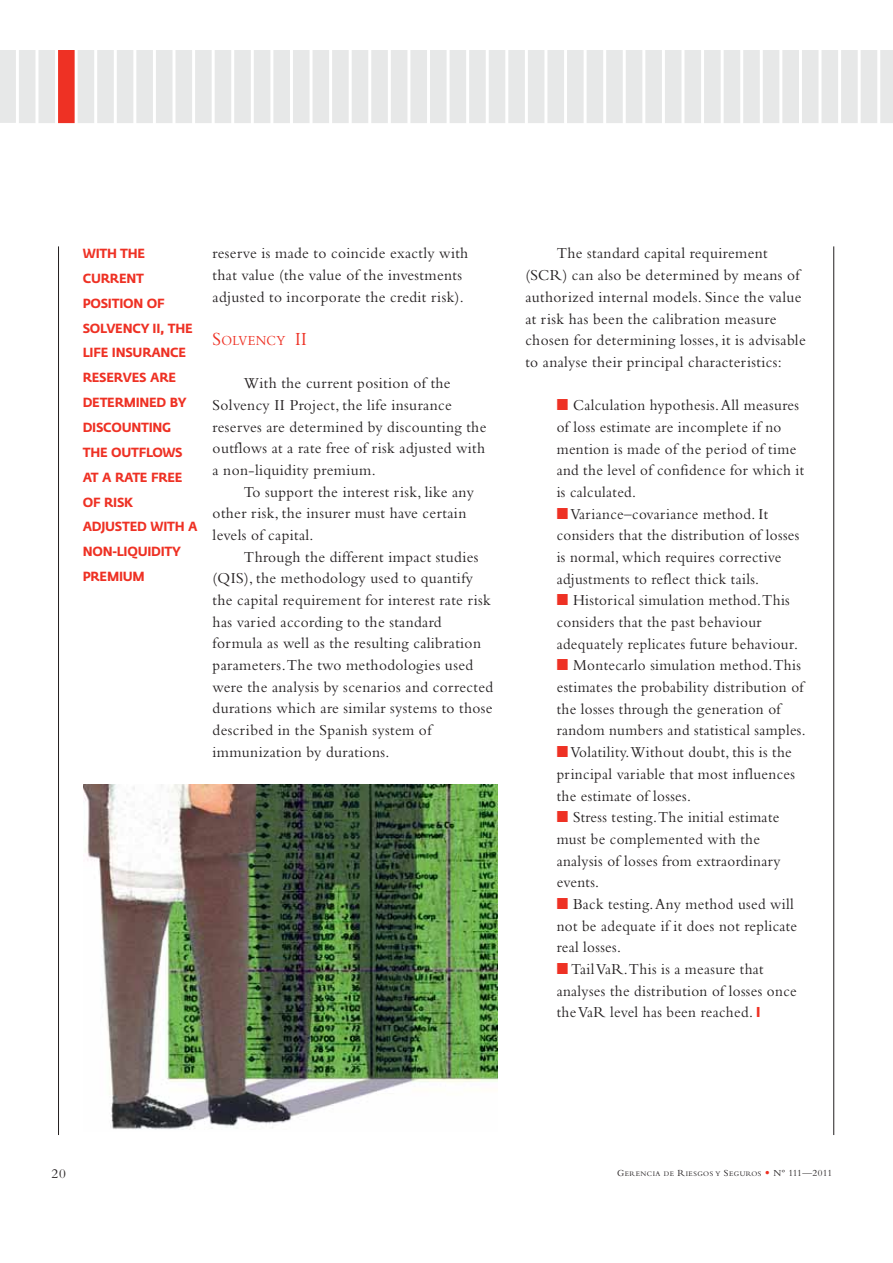
<style>
.page{position:relative;width:893px;height:1263px;background:#fff}
.page>*{position:absolute;margin:0;border:0;box-sizing:border-box;transform-origin:0 0}
.t1{font:15.9px/21.8px "Bembo";letter-spacing:.025em;color:#231f20}
.t2{font:15.9px/21.8px "Bembo";letter-spacing:.025em;color:#231f20;scale:.95 1}
.t3{font:14.55px "Bembo";letter-spacing:.02em;color:#ee3124;scale:.9 1}
.t4{font:13.8px "Bembo";color:#231f20}
.t5{font:700 13.05px/24.9px "Fedra Sans";letter-spacing:-.02em;color:#ee3124;scale:.95 1}
.t6{font:7.2px "Bembo";letter-spacing:.065em;color:#231f20}
.s1{font-size:19.35px}
.s2{color:#ee3124}
.s3{font-size:9.6px}
.s4{font-family:"Goudy";font-size:9.6px;color:#ee3124}
</style>
<div class="page">
<div style="left:19px;top:50px;width:16px;height:73px;background:#e7e8e8"></div>
<div style="left:38px;top:50px;width:17px;height:73px;background:#e7e8e8"></div>
<div style="left:58px;top:50px;width:17px;height:73px;background:#ee3124"></div>
<div style="left:78px;top:50px;width:16px;height:73px;background:#e7e8e8"></div>
<div style="left:97px;top:50px;width:17px;height:73px;background:#e7e8e8"></div>
<div style="left:117px;top:50px;width:16px;height:73px;background:#e7e8e8"></div>
<div style="left:136px;top:50px;width:17px;height:73px;background:#e7e8e8"></div>
<div style="left:156px;top:50px;width:16px;height:73px;background:#e7e8e8"></div>
<div style="left:175px;top:50px;width:17px;height:73px;background:#e7e8e8"></div>
<div style="left:195px;top:50px;width:17px;height:73px;background:#e7e8e8"></div>
<div style="left:215px;top:50px;width:16px;height:73px;background:#e7e8e8"></div>
<div style="left:234px;top:50px;width:17px;height:73px;background:#e7e8e8"></div>
<div style="left:254px;top:50px;width:16px;height:73px;background:#e7e8e8"></div>
<div style="left:273px;top:50px;width:17px;height:73px;background:#e7e8e8"></div>
<div style="left:293px;top:50px;width:16px;height:73px;background:#e7e8e8"></div>
<div style="left:312px;top:50px;width:17px;height:73px;background:#e7e8e8"></div>
<div style="left:332px;top:50px;width:17px;height:73px;background:#e7e8e8"></div>
<div style="left:352px;top:50px;width:16px;height:73px;background:#e7e8e8"></div>
<div style="left:371px;top:50px;width:17px;height:73px;background:#e7e8e8"></div>
<div style="left:391px;top:50px;width:16px;height:73px;background:#e7e8e8"></div>
<div style="left:410px;top:50px;width:17px;height:73px;background:#e7e8e8"></div>
<div style="left:430px;top:50px;width:17px;height:73px;background:#e7e8e8"></div>
<div style="left:450px;top:50px;width:16px;height:73px;background:#e7e8e8"></div>
<div style="left:469px;top:50px;width:17px;height:73px;background:#e7e8e8"></div>
<div style="left:489px;top:50px;width:16px;height:73px;background:#e7e8e8"></div>
<div style="left:508px;top:50px;width:17px;height:73px;background:#e7e8e8"></div>
<div style="left:528px;top:50px;width:16px;height:73px;background:#e7e8e8"></div>
<div style="left:547px;top:50px;width:17px;height:73px;background:#e7e8e8"></div>
<div style="left:567px;top:50px;width:17px;height:73px;background:#e7e8e8"></div>
<div style="left:587px;top:50px;width:16px;height:73px;background:#e7e8e8"></div>
<div style="left:606px;top:50px;width:17px;height:73px;background:#e7e8e8"></div>
<div style="left:626px;top:50px;width:16px;height:73px;background:#e7e8e8"></div>
<div style="left:645px;top:50px;width:17px;height:73px;background:#e7e8e8"></div>
<div style="left:665px;top:50px;width:16px;height:73px;background:#e7e8e8"></div>
<div style="left:684px;top:50px;width:17px;height:73px;background:#e7e8e8"></div>
<div style="left:704px;top:50px;width:17px;height:73px;background:#e7e8e8"></div>
<div style="left:724px;top:50px;width:16px;height:73px;background:#e7e8e8"></div>
<div style="left:743px;top:50px;width:17px;height:73px;background:#e7e8e8"></div>
<div style="left:763px;top:50px;width:16px;height:73px;background:#e7e8e8"></div>
<div style="left:782px;top:50px;width:17px;height:73px;background:#e7e8e8"></div>
<div style="left:802px;top:50px;width:16px;height:73px;background:#e7e8e8"></div>
<div style="left:821px;top:50px;width:17px;height:73px;background:#e7e8e8"></div>
<div style="left:841px;top:50px;width:17px;height:73px;background:#e7e8e8"></div>
<div style="left:880px;top:50px;width:13px;height:73px;background:#e7e8e8"></div>
<div style="left:861px;top:50px;width:16px;height:73px;background:#e7e8e8"></div>
<div style="left:0;top:50px;width:16px;height:73px;background:#e7e8e8"></div>
<hr style="left:58px;top:246px;width:1px;height:889px;background:#231f20">
<hr style="left:833px;top:246px;width:1px;height:889px;background:#231f20">
<img style="left:84px;top:785px;width:413px;height:345px">
<p class="t5" style="left:83px;top:242px;width:122px">WITH THE<br>CURRENT<br>POSITION OF<br>SOLVENCY II, THE<br>LIFE INSURANCE<br>RESERVES ARE<br>DETERMINED BY<br>DISCOUNTING<br>THE OUTFLOWS<br>AT A RATE FREE<br>OF RISK<br>ADJUSTED WITH A<br>NON-LIQUIDITY<br>PREMIUM</p>
<p class="t1" style="left:213px;top:244px;width:257px">reserve is made to coincide exactly with that value (the value of the investments adjusted to incorporate the credit risk).</p>
<p class="t3" style="left:213px;top:335px;width:106px"><span class="s1">S</span>OLVENCY <span class="s1">II</span></p>
<p class="t1" style="left:213px;top:374px;width:275px;text-indent:31px">With the current position of the Solvency II Project, the life insurance reserves are determined by discounting the outflows at a rate free of risk adjusted with a non-liquidity premium.</p>
<p class="t1" style="left:213px;top:482px;width:263px;text-indent:31px">To support the interest risk, like any other risk, the insurer must have certain levels of capital.</p>
<p class="t1" style="left:213px;top:547px;width:282px;text-indent:31px">Through the different impact studies (QIS), the methodology used to quantify the capital requirement for interest rate risk has varied according to the standard formula as well as the resulting calibration parameters.The two methodologies used were the analysis by scenarios and corrected durations which are similar systems to those described in the Spanish system of immunization by durations.</p>
<p class="t1" style="left:525px;top:244px;width:282px;text-indent:31px">The standard capital requirement (SCR) can also be determined by means of authorized internal models. Since the value at risk has been the calibration measure chosen for determining losses, it is advisable to analyse their principal characteristics:</p>
<p class="t2" style="left:557px;top:396px;width:262px"><span class="s2">■</span> Calculation hypothesis.All measures of loss estimate are incomplete if no mention is made of the period of time and the level of confidence for which it is calculated.</p>
<p class="t2" style="left:557px;top:504px;width:257px"><span class="s2">■</span>Variance–covariance method. It considers that the distribution of losses is normal, which requires corrective adjustments to reflect thick tails.</p>
<p class="t2" style="left:557px;top:591px;width:255px"><span class="s2">■</span> Historical simulation method.This considers that the past behaviour adequately replicates future behaviour.</p>
<p class="t2" style="left:557px;top:656px;width:264px"><span class="s2">■</span> Montecarlo simulation method.This estimates the probability distribution of the losses through the generation of random numbers and statistical samples.</p>
<p class="t2" style="left:557px;top:743px;width:252px"><span class="s2">■</span>Volatility.Without doubt, this is the principal variable that most influences the estimate of losses.</p>
<p class="t2" style="left:557px;top:808px;width:237px"><span class="s2">■</span> Stress testing.The initial estimate must be complemented with the analysis of losses from extraordinary events.</p>
<p class="t2" style="left:557px;top:895px;width:255px"><span class="s2">■</span> Back testing.Any method used will not be adequate if it does not replicate real losses.</p>
<p class="t2" style="left:557px;top:960px;width:254px"><span class="s2">■</span> Tail VaR.This is a measure that analyses the distribution of losses once the VaR level has been reached. <span class="s2">❘</span></p>
<p class="t4" style="left:52px;top:1169px;width:16px">20</p>
<p class="t6" style="left:617px;top:1171px;width:217px"><span class="s3">G</span>ERENCIA DE <span class="s3">R</span>IESGOS Y <span class="s3">S</span>EGUROS <span class="s4">•</span> <span class="s3">Nº 111—2011</span></p>
</div>
